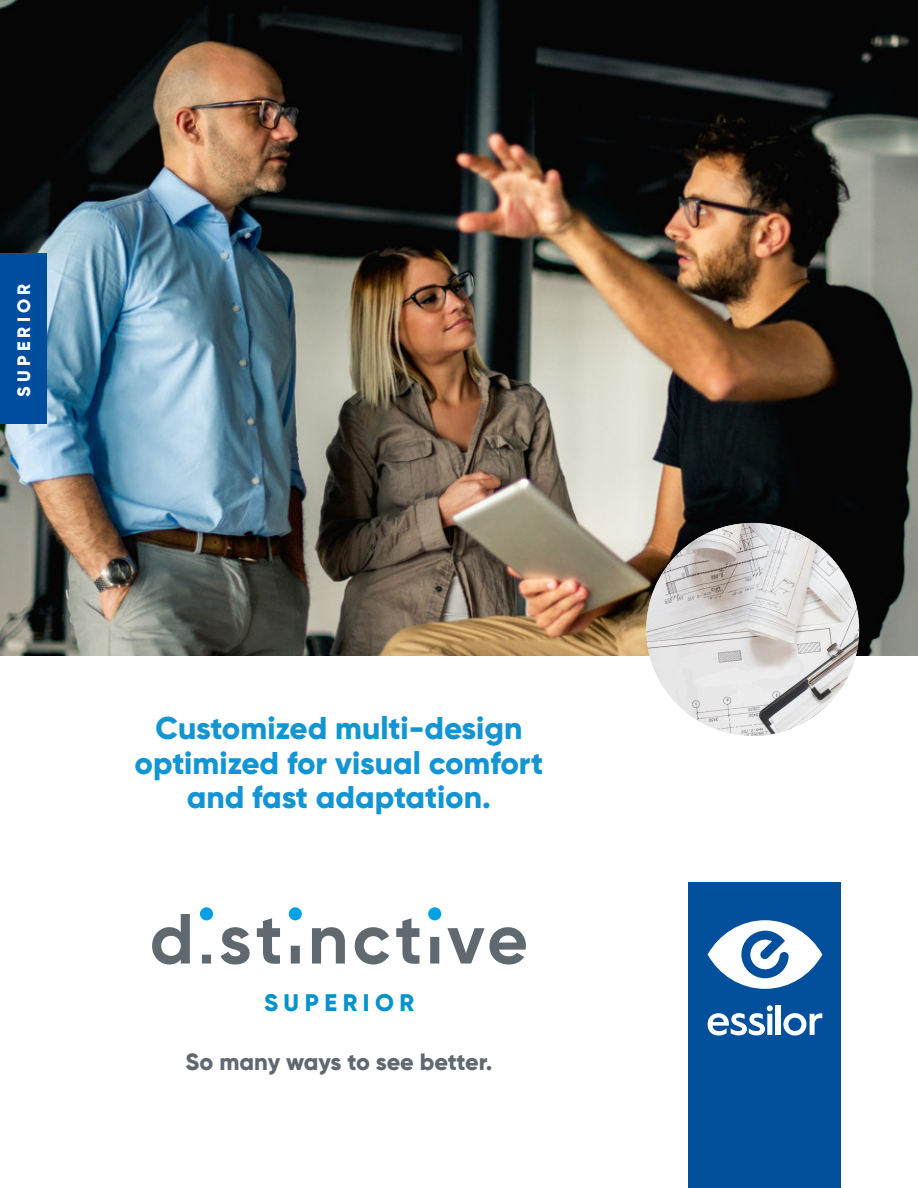
<style>
.page{position:relative;width:918px;height:1188px;background:#fff}
.page>*{position:absolute;margin:0;border:0;box-sizing:border-box;transform-origin:0 0}
.t1{font:800 31.5px/34.5px "Gilroy";color:#1395d3;text-align:center}
.t2{font:800 24px "Gilroy";letter-spacing:.23em;color:#0193cc}
.t3{font:800 23.55px "Gilroy";letter-spacing:-.01em;color:#5f696f}
.t4{font:800 18px "Gilroy";letter-spacing:.23em;color:#fff}
</style>
<div class="page">
<img style="left:0;top:0;width:918px;height:655px">
<svg style="left:152px;top:907px;width:374px;height:58px"></svg>
<div style="left:0;top:253px;width:46px;height:170px;background:#004d9d"></div>
<img style="left:646px;top:523px;width:213px;height:213px;border-radius:106px">
<div style="left:688px;top:882px;width:154px;height:306px;background:#024f9b"></div>
<div style="left:776px;top:1006px;width:5px;height:29px;background:#fff"></div>
<svg style="left:708px;top:920px;width:114px;height:69px"></svg>
<svg style="left:783px;top:1013px;width:39px;height:23px"></svg>
<svg style="left:708px;top:1005px;width:65px;height:31px"></svg>
<p class="t4" style="left:12px;top:397px;width:114px;rotate:-90deg">SUPERIOR</p>
<p class="t1" style="left:135px;top:711px;width:410px">Customized multi-design optimized for visual comfort and fast adaptation.</p>
<p class="t2" style="left:264px;top:987px;width:152px">SUPERIOR</p>
<p class="t3" style="left:185px;top:1047px;width:309px">So many ways to see better.</p>
</div>
